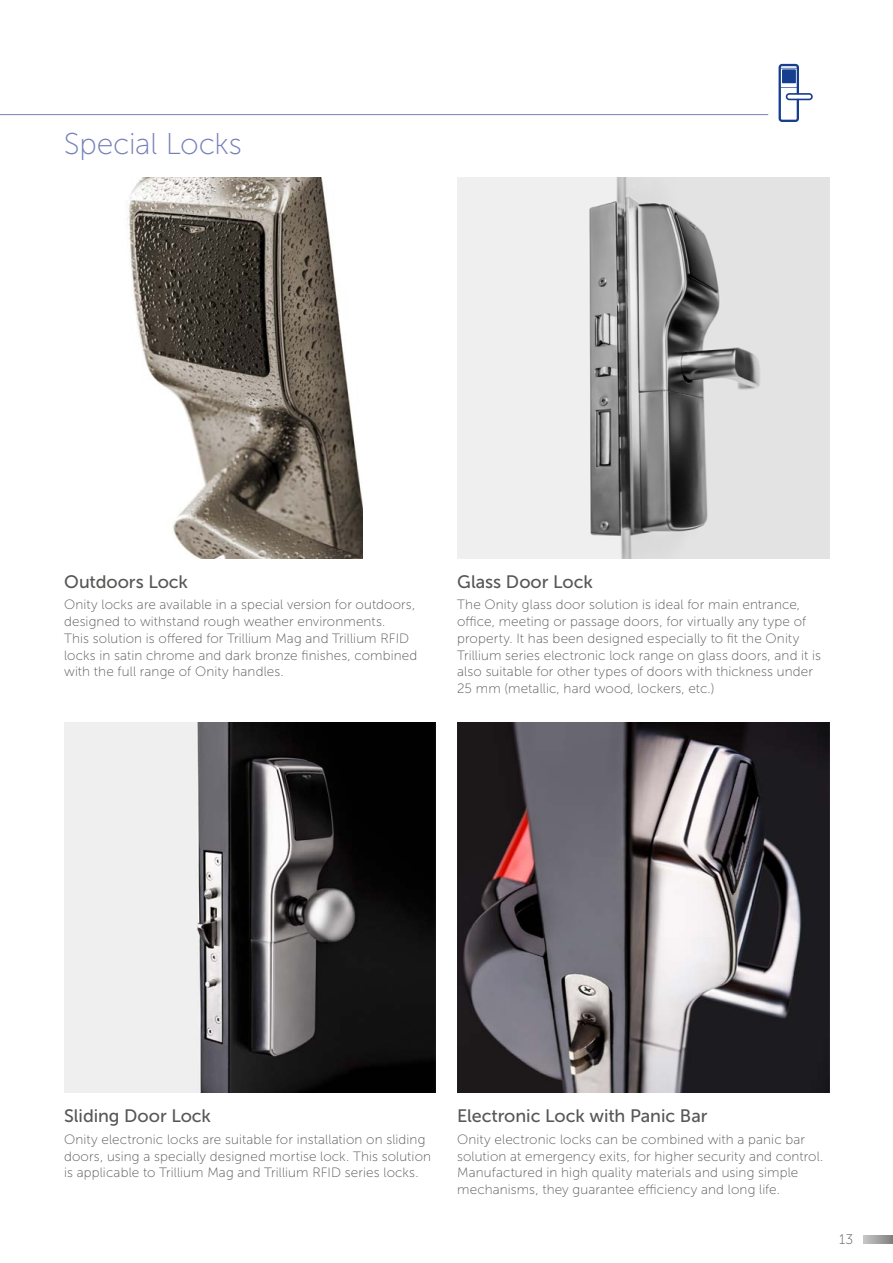
<style>
.page{position:relative;width:893px;height:1263px;background:#fff}
.page>*{position:absolute;margin:0;border:0;box-sizing:border-box;transform-origin:0 0}
.t1{font:30px "Museo Sans 100";letter-spacing:-.005em;color:#757fba}
.t2{font:18px "Museo Sans 500";letter-spacing:-.005em;color:#575756}
.t3{font:13.8px "Museo Sans 100";color:#575756}
.t4{font:13.5px/16.8px "Museo Sans 100";letter-spacing:.01em;color:#575756}
</style>
<div class="page">
<hr style="left:0;top:114px;width:768px;height:1px;background:#757fba">
<svg style="left:779px;top:64px;width:34px;height:58px"></svg>
<div style="left:782px;top:69px;width:14px;height:14px;background:#153e8e"></div>
<img style="left:457px;top:178px;width:372px;height:380px">
<img style="left:127px;top:178px;width:236px;height:380px">
<img style="left:64px;top:723px;width:372px;height:370px">
<img style="left:457px;top:723px;width:372px;height:370px">
<svg style="left:863px;top:1235px;width:30px;height:9px"></svg>
<h1 class="t1" style="left:64px;top:128px;width:180px">Special Locks</h1>
<h2 class="t2" style="left:64px;top:571px;width:126px">Outdoors Lock</h2>
<p class="t4" style="left:64px;top:596px;width:355px">Onity locks are available in a special version for outdoors, designed to withstand rough weather environments.<br>This solution is offered for Trillium Mag and Trillium RFID locks in satin chrome and dark bronze finishes, combined with the full range of Onity handles.</p>
<h2 class="t2" style="left:457px;top:571px;width:137px">Glass Door Lock</h2>
<p class="t4" style="left:457px;top:596px;width:365px">The Onity glass door solution is ideal for main entrance, office, meeting or passage doors, for virtually any type of property. It has been designed especially to fit the Onity Trillium series electronic lock range on glass doors, and it is also suitable for other types of doors with thickness under 25 mm (metallic, hard wood, lockers, etc.)</p>
<h2 class="t2" style="left:64px;top:1106px;width:149px">Sliding Door Lock</h2>
<p class="t4" style="left:64px;top:1131px;width:368px">Onity electronic locks are suitable for installation on sliding doors, using a specially designed mortise lock. This solution is applicable to Trillium Mag and Trillium RFID series locks.</p>
<h2 class="t2" style="left:457px;top:1106px;width:252px">Electronic Lock with Panic Bar</h2>
<p class="t4" style="left:457px;top:1131px;width:368px">Onity electronic locks can be combined with a panic bar solution at emergency exits, for higher security and control.<br>Manufactured in high quality materials and using simple mechanisms, they guarantee efficiency and long life.</p>
<p class="t3" style="left:839px;top:1231px;width:16px">13</p>
</div>
